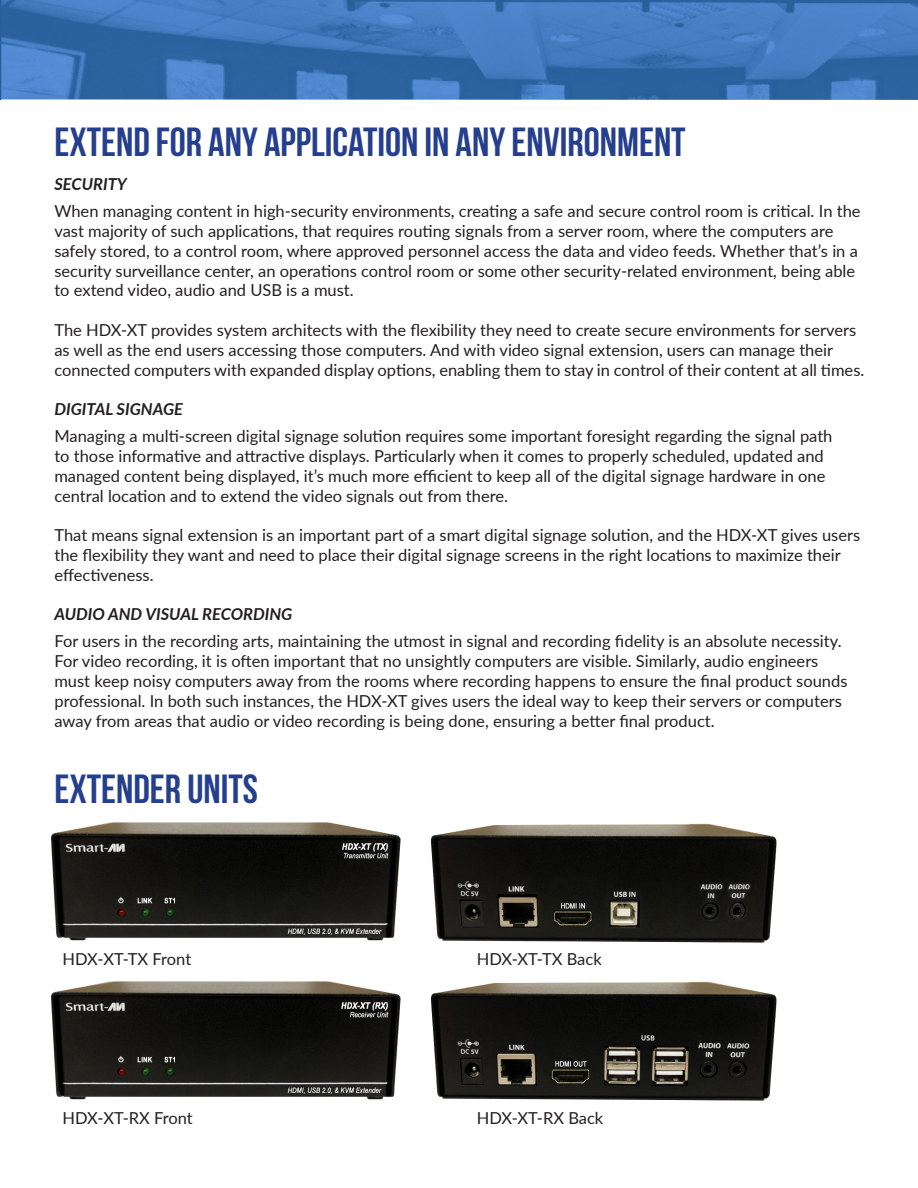
<style>
.page{position:relative;width:918px;height:1188px;background:#fff}
.page>*{position:absolute;margin:0;border:0;box-sizing:border-box;transform-origin:0 0}
.t1{font:700 40.5px "Bebas Neue";color:#253f8e}
.t2{font:16.5px/19.8px "Lato";color:#231f20}
.t3{font:italic 700 16.5px "Lato";color:#231f20}
</style>
<div class="page">
<img style="left:0;top:0;width:918px;height:100px">
<img style="left:51px;top:822px;width:350px;height:119px">
<img style="left:51px;top:981px;width:350px;height:119px">
<img style="left:430px;top:823px;width:347px;height:120px">
<img style="left:430px;top:981px;width:347px;height:120px">
<p class="t1" style="left:54px;top:119px;width:633px">EXTEND FOR ANY APPLICATION IN ANY ENVIRONMENT</p>
<p class="t3" style="left:54px;top:172px;width:74px">SECURITY</p>
<p class="t2" style="left:54px;top:201px;width:808px">When managing content in high-security environments, creating a safe and secure control room is critical. In the vast majority of such applications, that requires routing signals from a server room, where the computers are safely stored, to a control room, where approved personnel access the data and video feeds. Whether that’s in a security surveillance center, an operations control room or some other security-related environment, being able to extend video, audio and USB is a must.</p>
<p class="t2" style="left:54px;top:319px;width:811px">The HDX-XT provides system architects with the flexibility they need to create secure environments for servers as well as the end users accessing those computers. And with video signal extension, users can manage their connected computers with expanded display options, enabling them to stay in control of their content at all times.</p>
<p class="t3" style="left:54px;top:397px;width:130px">DIGITAL SIGNAGE</p>
<p class="t2" style="left:54px;top:426px;width:780px">Managing a multi-screen digital signage solution requires some important foresight regarding the signal path to those informative and attractive displays. Particularly when it comes to properly scheduled, updated and managed content being displayed, it’s much more efficient to keep all of the digital signage hardware in one central location and to extend the video signals out from there.</p>
<p class="t2" style="left:54px;top:525px;width:807px">That means signal extension is an important part of a smart digital signage solution, and the HDX-XT gives users the flexibility they want and need to place their digital signage screens in the right locations to maximize their effectiveness.</p>
<p class="t3" style="left:54px;top:602px;width:239px">AUDIO AND VISUAL RECORDING</p>
<p class="t2" style="left:54px;top:631px;width:789px">For users in the recording arts, maintaining the utmost in signal and recording fidelity is an absolute necessity.<br>For video recording, it is often important that no unsightly computers are visible. Similarly, audio engineers</p>
<p class="t2" style="left:54px;top:670px;width:795px">must keep noisy computers away from the rooms where recording happens to ensure the final product sounds professional. In both such instances, the HDX-XT gives users the ideal way to keep their servers or computers away from areas that audio or video recording is being done, ensuring a better final product.</p>
<p class="t1" style="left:54px;top:767px;width:205px">EXTENDER UNITS</p>
<p class="t2" style="left:63px;top:948px;width:130px">HDX-XT-TX Front</p>
<p class="t2" style="left:63px;top:1108px;width:132px">HDX-XT-RX Front</p>
<p class="t2" style="left:477px;top:949px;width:126px">HDX-XT-TX Back</p>
<p class="t2" style="left:477px;top:1108px;width:128px">HDX-XT-RX Back</p>
</div>
